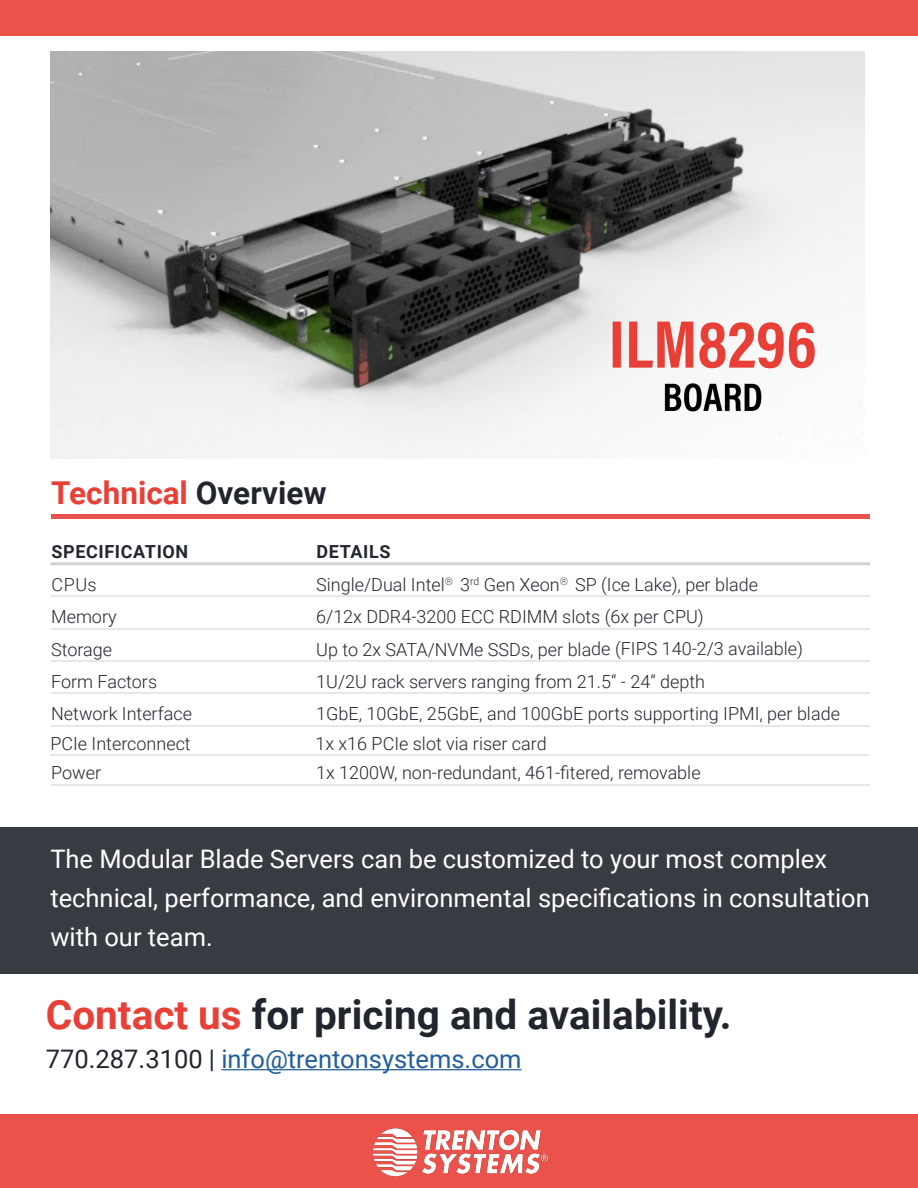
<style>
.page{position:relative;width:918px;height:1188px;background:#fff}
.page>*{position:absolute;margin:0;border:0;box-sizing:border-box;transform-origin:0 0}
.t1{font:700 40.5px "Roboto";color:#21262e}
.t2{font:700 31.5px "Roboto";color:#e83f37}
.t3{font:25.5px/39px "Roboto";color:#fff}
.t4{font:25.5px "Roboto";color:#215e9e}
.t5{font:300 18px/32.4px "Roboto";color:#22272e}
.t6{font:700 18px "Roboto";letter-spacing:.035em;color:#22272e}
.s1{color:#21262e}
.s2{font-weight:700}
.s3{color:#e83f37}
</style>
<div class="page">
<div style="left:0;top:827px;width:918px;height:147px;background:#373c43"></div>
<div style="left:0;top:1115px;width:918px;height:73px;background:#ea524b"></div>
<div style="left:0;top:0;width:918px;height:36px;background:#ea524b"></div>
<div style="left:51px;top:514px;width:818px;height:5px;background:#ea524b"></div>
<div style="left:50px;top:562px;width:820px;height:3px;background:#535252;border:2px solid #a4a5a5"></div>
<hr style="left:51px;top:595px;width:818px;height:2px;background:#535252">
<hr style="left:51px;top:628px;width:818px;height:1px;background:#535252">
<hr style="left:51px;top:660px;width:818px;height:2px;background:#535252">
<hr style="left:51px;top:693px;width:818px;height:1px;background:#535252">
<hr style="left:51px;top:725px;width:818px;height:2px;background:#535252">
<hr style="left:51px;top:784px;width:818px;height:1px;background:#535252">
<hr style="left:221px;top:1069px;width:301px;height:1px;background:#215e9e">
<img style="left:373px;top:1128px;width:175px;height:49px">
<hr style="left:50px;top:754px;width:818px;height:2px;background:#535252">
<img style="left:50px;top:51px;width:814px;height:407px">
<h2 class="t2" style="left:51px;top:470px;width:277px">Technical <span class="s1">Overview</span></h2>
<p class="t6" style="left:51px;top:539px;width:138px">SPECIFICATION</p>
<p class="t5" style="left:51px;top:567px;width:142px">CPUs<br>Memory<br>Storage<br>Form Factors<br>Network Interface</p>
<p class="t5" style="left:316px;top:535px;width:525px"><span class="s2">DETAILS<br></span>Single/Dual Intel<sup>®</sup> 3<sup>rd</sup> Gen Xeon<sup>®</sup> SP (Ice Lake), per blade<br>6/12x DDR4-3200 ECC RDIMM slots (6x per CPU)<br>Up to 2x SATA/NVMe SSDs, per blade (FIPS 140-2/3 available)<br>1U/2U rack servers ranging from 21.5“ - 24“ depth<br>1GbE, 10GbE, 25GbE, and 100GbE ports supporting IPMI, per blade</p>
<p class="t5" style="left:50px;top:726px;width:142px">PCIe Interconnect</p>
<p class="t5" style="left:315px;top:726px;width:233px">1x x16 PCIe slot via riser card</p>
<p class="t5" style="left:51px;top:756px;width:51px">Power</p>
<p class="t5" style="left:316px;top:756px;width:386px">1x 1200W, non-redundant, 461-fitered, removable</p>
<h3 class="t3" style="left:50px;top:839px;width:821px">The Modular Blade Servers can be customized to your most complex technical, performance, and environmental specifications in consultation with our team.</h3>
<h1 class="t1" style="left:46px;top:986px;width:687px"><span class="s3">Contact us</span> for pricing and availability.</h1>
<h3 class="t4" style="left:46px;top:1041px;width:477px"><span class="s1">770.287.3100 |</span> info@trentonsystems.com</h3>
</div>
